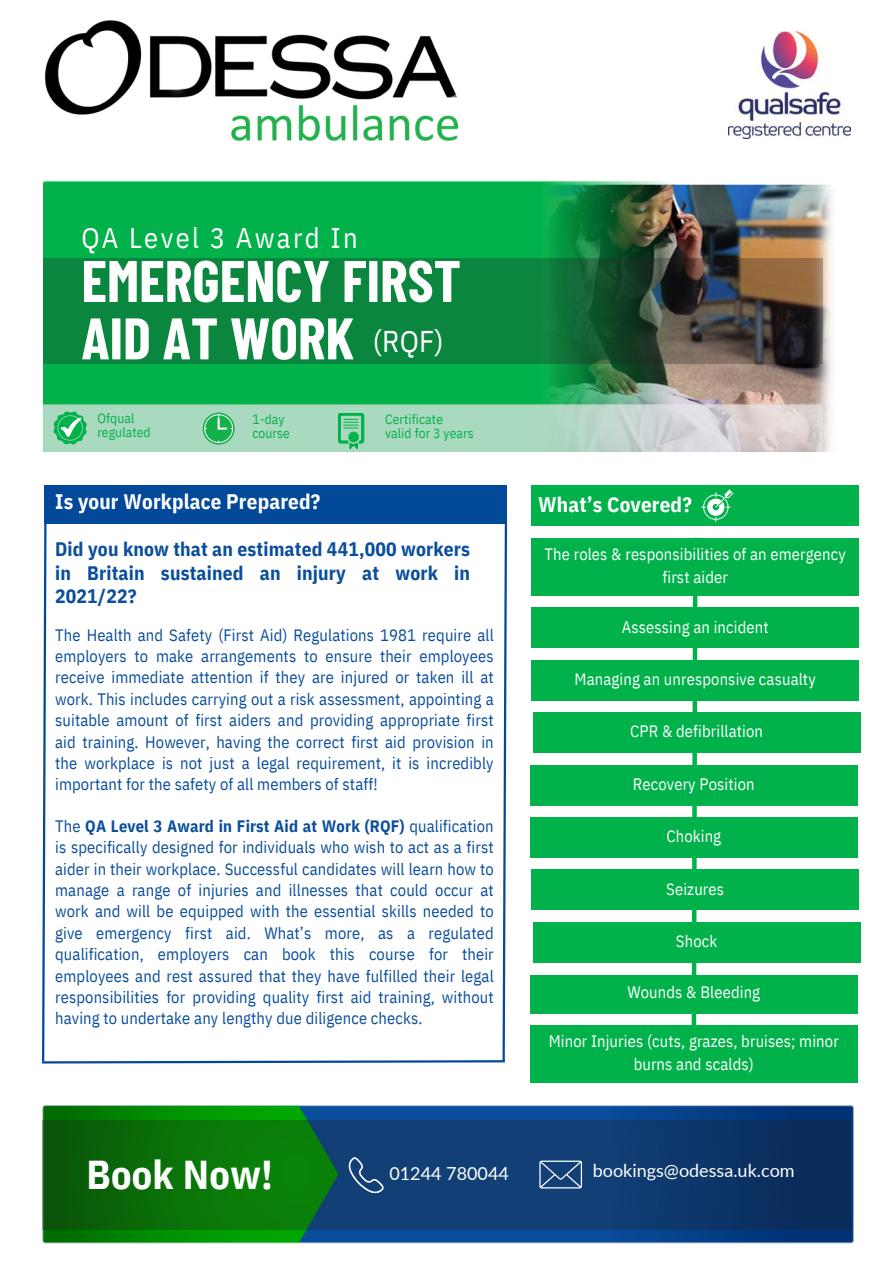
<style>
.page{position:relative;width:894px;height:1264px;background:#fff}
.page>*{position:absolute;margin:0;border:0;box-sizing:border-box;transform-origin:0 0}
.t1{font:700 58.5px/57.3px "Barlow Condensed";color:#fff}
.t2{font:700 40.2px "IBM Plex Sans Cond";letter-spacing:.01em;color:#fff}
.t3{font:30px "IBM Plex Sans Cond";color:#fff}
.t4{font:28.5px "IBM Plex Sans Cond";letter-spacing:.08em;color:#fff}
.t5{font:700 21px "IBM Plex Sans Cond";letter-spacing:.01em;color:#fff}
.t6{font:700 19.5px/23.7px "IBM Plex Sans Cond";letter-spacing:.01em;color:#0b4e9b;text-align:justify}
.t7{font:18px "Lato";color:#fff}
.t8{font:16.5px/21.3px "IBM Plex Sans Cond";letter-spacing:.01em;color:#0b4e9b;text-align:justify}
.t9{font:16.5px/22.5px "IBM Plex Sans Cond";letter-spacing:.01em;color:#fff;text-align:center}
.t10{font:13.5px/14.7px "IBM Plex Sans Cond";letter-spacing:.01em;color:#01b24b}
.s1{font-weight:700}
</style>
<div class="page">
<img style="left:674px;top:185px;width:158px;height:267px">
<img style="left:44px;top:180px;width:630px;height:224px">
<img style="left:42px;top:1105px;width:812px;height:139px">
<img style="left:43px;top:404px;width:779px;height:48px">
<svg style="left:43px;top:1119px;width:807px;height:110px;background:#0d4d4a"></svg>
<svg style="left:337px;top:412px;width:27px;height:37px"></svg>
<svg style="left:53px;top:411px;width:34px;height:34px"></svg>
<svg style="left:202px;top:412px;width:33px;height:32px"></svg>
<div style="left:204px;top:414px;width:29px;height:29px;border:1px solid #fff;border-radius:50%"></div>
<svg style="left:217px;top:415px;width:15px;height:14px"></svg>
<img style="left:728px;top:31px;width:122px;height:107px">
<img style="left:45px;top:20px;width:414px;height:121px">
<svg style="left:348px;top:1155px;width:37px;height:37px"></svg>
<svg style="left:539px;top:1160px;width:43px;height:28px"></svg>
<svg style="left:44px;top:258px;width:778px;height:105px;background:#1b713b"></svg>
<svg style="left:689px;top:595px;width:10px;height:488px"></svg>
<div style="left:531px;top:660px;width:327px;height:40px;background:#01b24b"></div>
<div style="left:533px;top:712px;width:326px;height:40px;background:#01b24b"></div>
<div style="left:530px;top:765px;width:327px;height:40px;background:#01b24b"></div>
<div style="left:530px;top:817px;width:327px;height:40px;background:#01b24b"></div>
<div style="left:531px;top:870px;width:327px;height:40px;background:#01b24b"></div>
<div style="left:533px;top:922px;width:326px;height:40px;background:#01b24b"></div>
<div style="left:530px;top:974px;width:327px;height:39px;background:#01b24b"></div>
<div style="left:530px;top:1024px;width:327px;height:58px;background:#01b24b"></div>
<div style="left:531px;top:485px;width:327px;height:40px;background:#01b24b"></div>
<div style="left:531px;top:537px;width:327px;height:58px;background:#01b24b"></div>
<div style="left:531px;top:608px;width:327px;height:40px;background:#01b24b"></div>
<svg style="left:701px;top:489px;width:32px;height:33px"></svg>
<svg style="left:42px;top:524px;width:465px;height:540px"></svg>
<div style="left:44px;top:485px;width:463px;height:39px;background:#03499a"></div>
<p class="t4" style="left:81px;top:219px;width:278px">QA Level 3 Award In</p>
<p class="t1" style="left:81px;top:250px;width:381px">EMERGENCY FIRST<br>AID AT WORK</p>
<p class="t3" style="left:373px;top:321px;width:72px">(RQF)</p>
<p class="t10" style="left:97px;top:410px;width:55px">Ofqual regulated</p>
<p class="t10" style="left:252px;top:411px;width:39px">1-day course</p>
<p class="t10" style="left:385px;top:411px;width:59px">Certificate</p>
<p class="t10" style="left:385px;top:426px;width:90px">valid for 3 years</p>
<p class="t5" style="left:55px;top:487px;width:266px">Is your Workplace Prepared?</p>
<p class="t6" style="left:55px;top:537px;width:416px">Did you know that an estimated 441,000 workers in Britain sustained an injury at work in 2021/22?</p>
<p class="t8" style="left:55px;top:623px;width:440px">The Health and Safety (First Aid) Regulations 1981 require all employers to make arrangements to ensure their employees receive immediate attention if they are injured or taken ill at work. This includes carrying out a risk assessment, appointing a suitable amount of first aiders and providing appropriate first aid training. However, having the correct first aid provision in the workplace is not just a legal requirement, it is incredibly important for the safety of all members of staff!</p>
<p class="t8" style="left:55px;top:815px;width:440px">The <span class="s1">QA Level 3 Award in First Aid at Work (RQF)</span> qualification is specifically designed for individuals who wish to act as a first aider in their workplace. Successful candidates will learn how to manage a range of injuries and illnesses that could occur at work and will be equipped with the essential skills needed to give emergency first aid. What’s more, as a regulated qualification, employers can book this course for their employees and rest assured that they have fulfilled their legal responsibilities for providing quality first aid training, without having to undertake any lengthy due diligence checks.</p>
<p class="t5" style="left:538px;top:490px;width:155px">What’s Covered?</p>
<p class="t9" style="left:544px;top:543px;width:303px">The roles &amp; responsibilities of an emergency first aider</p>
<p class="t9" style="left:621px;top:615px;width:148px">Assessing an incident</p>
<p class="t9" style="left:574px;top:667px;width:243px">Managing an unresponsive casualty</p>
<p class="t9" style="left:630px;top:720px;width:134px">CPR &amp; defibrillation</p>
<p class="t9" style="left:632px;top:772px;width:123px">Recovery Position</p>
<p class="t9" style="left:666px;top:824px;width:56px">Choking</p>
<p class="t9" style="left:666px;top:877px;width:59px">Seizures</p>
<p class="t9" style="left:675px;top:929px;width:43px">Shock</p>
<p class="t9" style="left:627px;top:980px;width:134px">Wounds &amp; Bleeding</p>
<p class="t9" style="left:548px;top:1029px;width:291px">Minor Injuries (cuts, grazes, bruises; minor burns and scalds)</p>
<p class="t2" style="left:86px;top:1147px;width:188px">Book Now!</p>
<p class="t7" style="left:389px;top:1162px;width:121px">01244 780044</p>
<p class="t7" style="left:592px;top:1158px;width:203px">bookings@odessa.uk.com</p>
</div>
